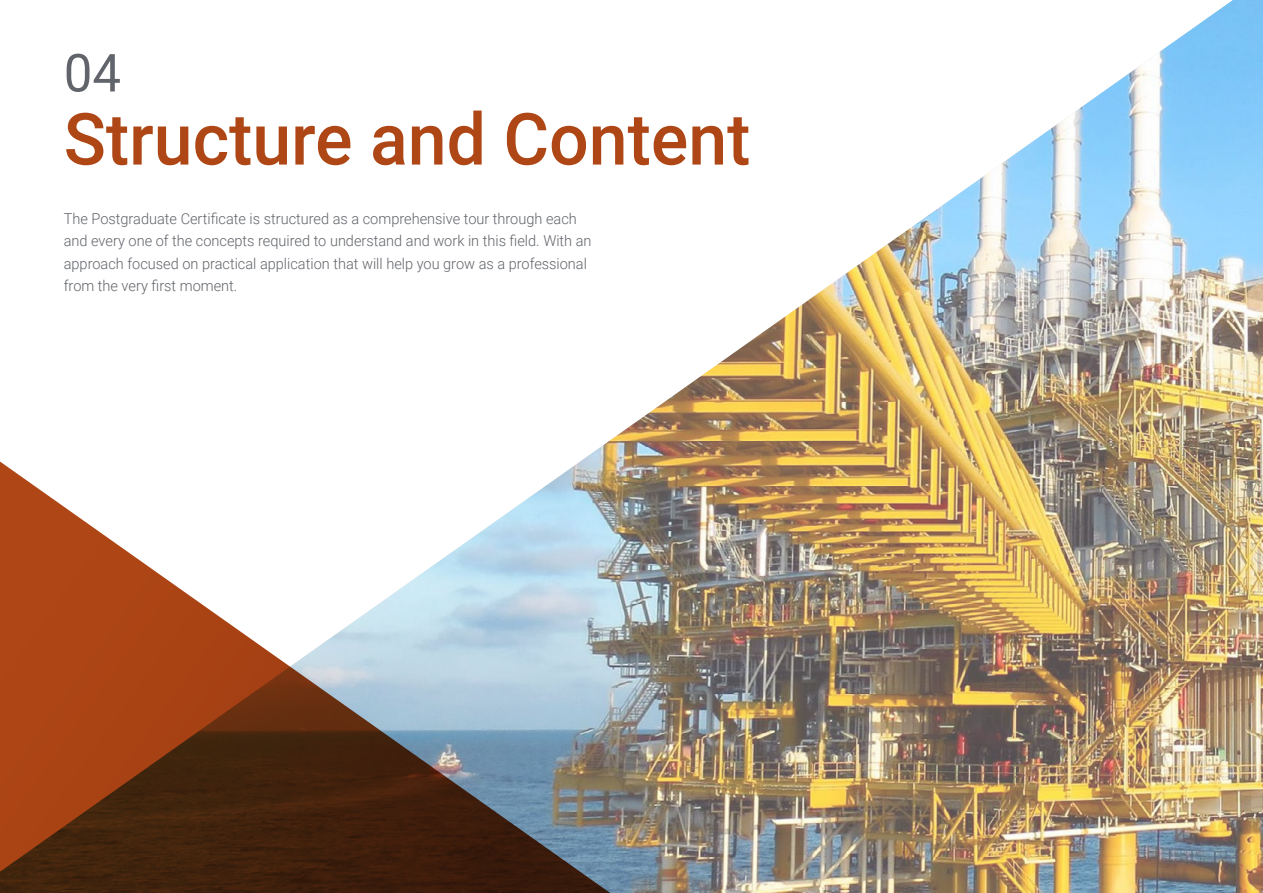
<style>
.page{position:relative;width:1263px;height:893px;background:#fff}
.page>*{position:absolute;margin:0;border:0;box-sizing:border-box;transform-origin:0 0}
.t1{font:500 72px "Roboto";color:#ae4615}
.t2{font:52.5px "Roboto";color:#61646a}
.t3{font:300 15px/22.5px "Roboto";color:#61646a}
</style>
<div class="page">
<img style="left:602px;top:0;width:661px;height:893px">
<svg style="left:0;top:446px;width:640px;height:447px"></svg>
<h2 class="t2" style="left:64px;top:36px;width:59px">04</h2>
<h1 class="t1" style="left:64px;top:89px;width:688px">Structure and Content</h1>
<p class="t3" style="left:64px;top:207px;width:529px">The Postgraduate Certificate is structured as a comprehensive tour through each and every one of the concepts required to understand and work in this field. With an approach focused on practical application that will help you grow as a professional from the very first moment.</p>
</div>
